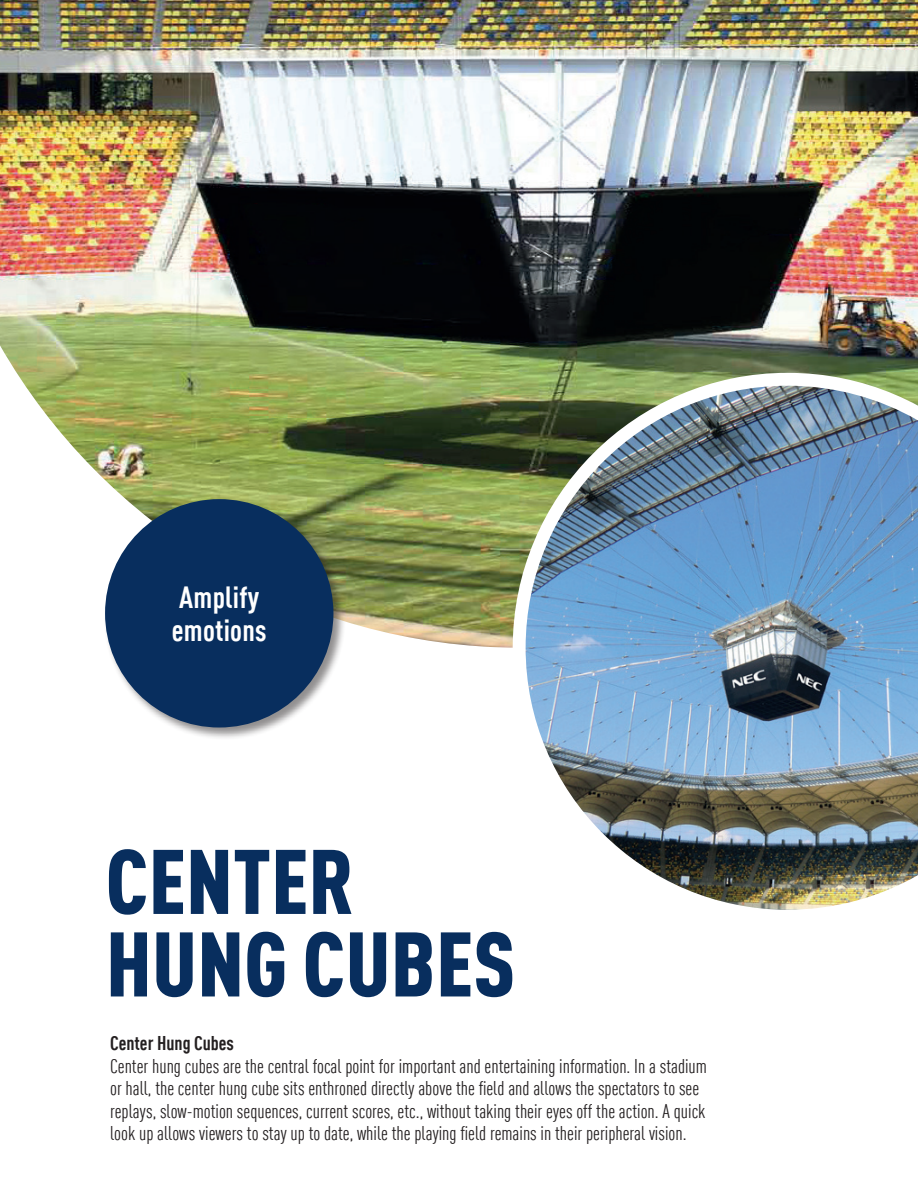
<style>
.page{position:relative;width:918px;height:1188px;background:#fff}
.page>*{position:absolute;margin:0;border:0;box-sizing:border-box;transform-origin:0 0}
.t1{font:900 90px/82.5px "MPDIN Pro Cond";color:#082e5e}
.t2{font:700 30px/33px "MPDIN Pro Cond";letter-spacing:.01em;color:#fff}
.t3{font:19.5px/22.5px "MPDIN Pro Cond";color:#231f20}
.t4{font:700 19.5px "MPDIN Pro Cond";color:#231f20}
</style>
<div class="page">
<img style="left:0;top:0;width:918px;height:648px">
<svg style="left:513px;top:373px;width:405px;height:286px"></svg>
<div style="left:104px;top:498px;width:243px;height:243px;background:#231f20;opacity:.5"></div>
<div style="left:105px;top:499px;width:228px;height:229px;background:#082e5e;border-radius:50%"></div>
<img style="left:526px;top:386px;width:392px;height:524px">
<h2 class="t2" style="left:172px;top:579px;width:96px">Amplify emotions</h2>
<h1 class="t1" style="left:106px;top:835px;width:411px">CENTER<br>HUNG CUBES</h1>
<p class="t4" style="left:110px;top:1030px;width:125px">Center Hung Cubes</p>
<p class="t3" style="left:110px;top:1054px;width:598px">Center hung cubes are the central focal point for important and entertaining information. In a stadium or hall, the center hung cube sits enthroned directly above the field and allows the spectators to see replays, slow-motion sequences, current scores, etc., without taking their eyes off the action. A quick look up allows viewers to stay up to date, while the playing field remains in their peripheral vision.</p>
</div>
